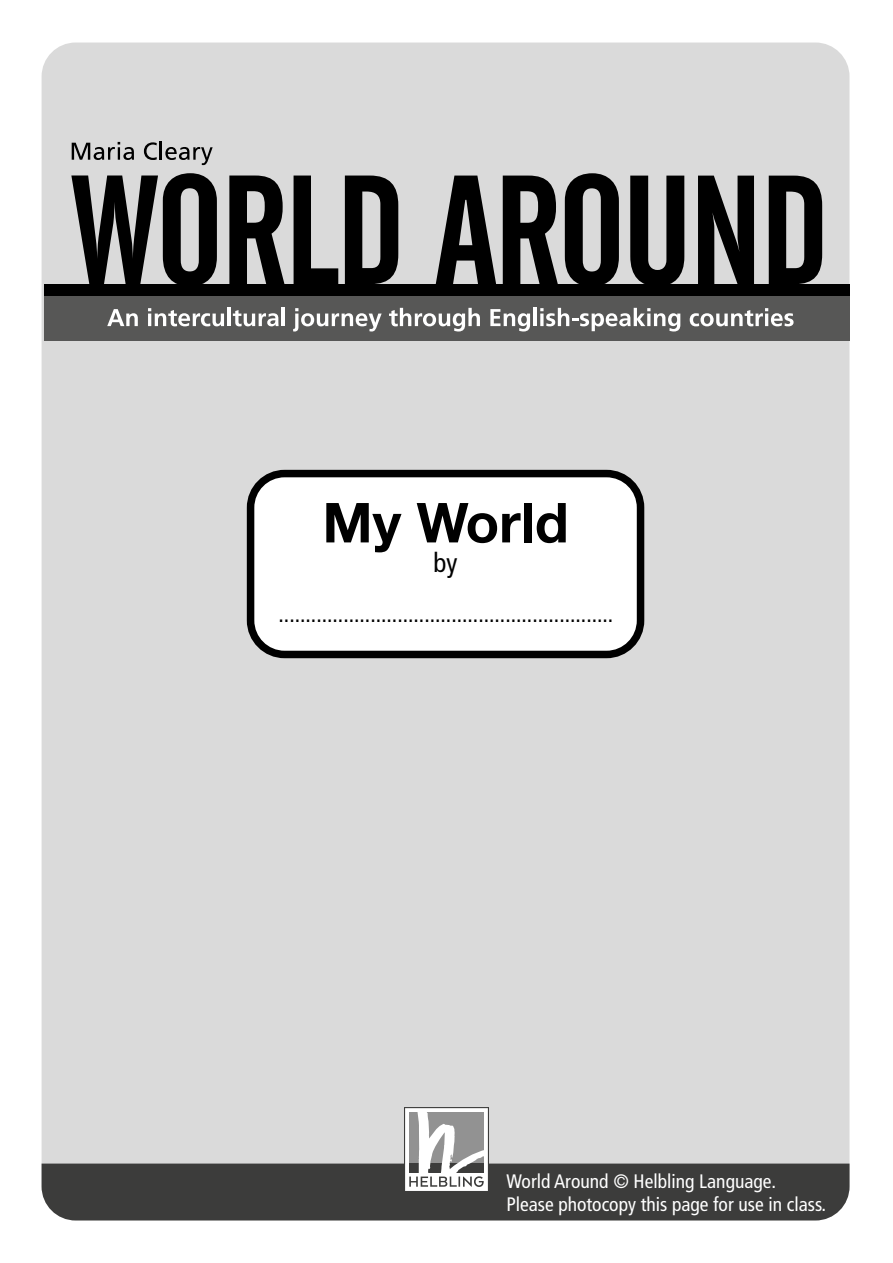
<style>
.page{position:relative;width:893px;height:1263px;background:#fff}
.page>*{position:absolute;margin:0;border:0;box-sizing:border-box;transform-origin:0 0}
.t1{font:700 55.2px "Helvetica Neue";color:#000}
.t2{font:condensed 27px "Frutiger";color:#000}
.t3{font:condensed 22.5px "Frutiger";color:#000}
.t4{font:condensed 19.5px/23.4px "Frutiger";color:#fff}
</style>
<div class="page">
<div style="left:42px;top:43px;width:807px;height:1177px;background:#dadada;border-radius:34px"></div>
<div style="left:42px;top:1163px;width:807px;height:57px;background:#3c3c3b"></div>
<div style="left:44px;top:284px;width:806px;height:13px;background:#000"></div>
<div style="left:44px;top:297px;width:806px;height:44px;background:#575756"></div>
<svg style="left:72px;top:142px;width:62px;height:18px"></svg>
<svg style="left:144px;top:141px;width:69px;height:24px"></svg>
<svg style="left:107px;top:309px;width:31px;height:17px"></svg>
<svg style="left:148px;top:308px;width:76px;height:18px"></svg>
<hr style="left:227px;top:308px;width:4px;height:18px;background:#fff">
<svg style="left:233px;top:310px;width:46px;height:16px"></svg>
<hr style="left:282px;top:308px;width:3px;height:18px;background:#fff">
<svg style="left:293px;top:308px;width:89px;height:23px"></svg>
<svg style="left:389px;top:308px;width:91px;height:23px"></svg>
<svg style="left:490px;top:309px;width:40px;height:22px"></svg>
<hr style="left:533px;top:308px;width:4px;height:18px;background:#fff">
<svg style="left:540px;top:308px;width:140px;height:23px"></svg>
<svg style="left:690px;top:308px;width:103px;height:18px"></svg>
<svg style="left:71px;top:173px;width:146px;height:111px"></svg>
<svg style="left:229px;top:176px;width:55px;height:108px"></svg>
<svg style="left:294px;top:176px;width:44px;height:108px"></svg>
<svg style="left:345px;top:176px;width:53px;height:108px"></svg>
<svg style="left:436px;top:176px;width:60px;height:108px"></svg>
<svg style="left:503px;top:176px;width:55px;height:108px"></svg>
<svg style="left:565px;top:173px;width:54px;height:111px"></svg>
<svg style="left:630px;top:176px;width:54px;height:108px"></svg>
<svg style="left:698px;top:176px;width:56px;height:108px"></svg>
<svg style="left:769px;top:176px;width:53px;height:108px"></svg>
<div style="left:251px;top:474px;width:389px;height:180px;background:#fff;border-radius:34px"></div>
<div style="left:247px;top:470px;width:397px;height:188px;border:8px solid #000;border-radius:34px"></div>
<svg style="left:404px;top:1107px;width:85px;height:85px;background:#babab9"></svg>
<h1 class="t1" style="left:323px;top:479px;width:248px">My World</h1>
<h2 class="t2" style="left:434px;top:547px;width:25px">by</h2>
<p class="t3" style="left:279px;top:601px;width:336px">..............................................................</p>
<p class="t4" style="left:506px;top:1169px;width:321px">World Around © Helbling Language.<br>Please photocopy this page for use in class.</p>
</div>
